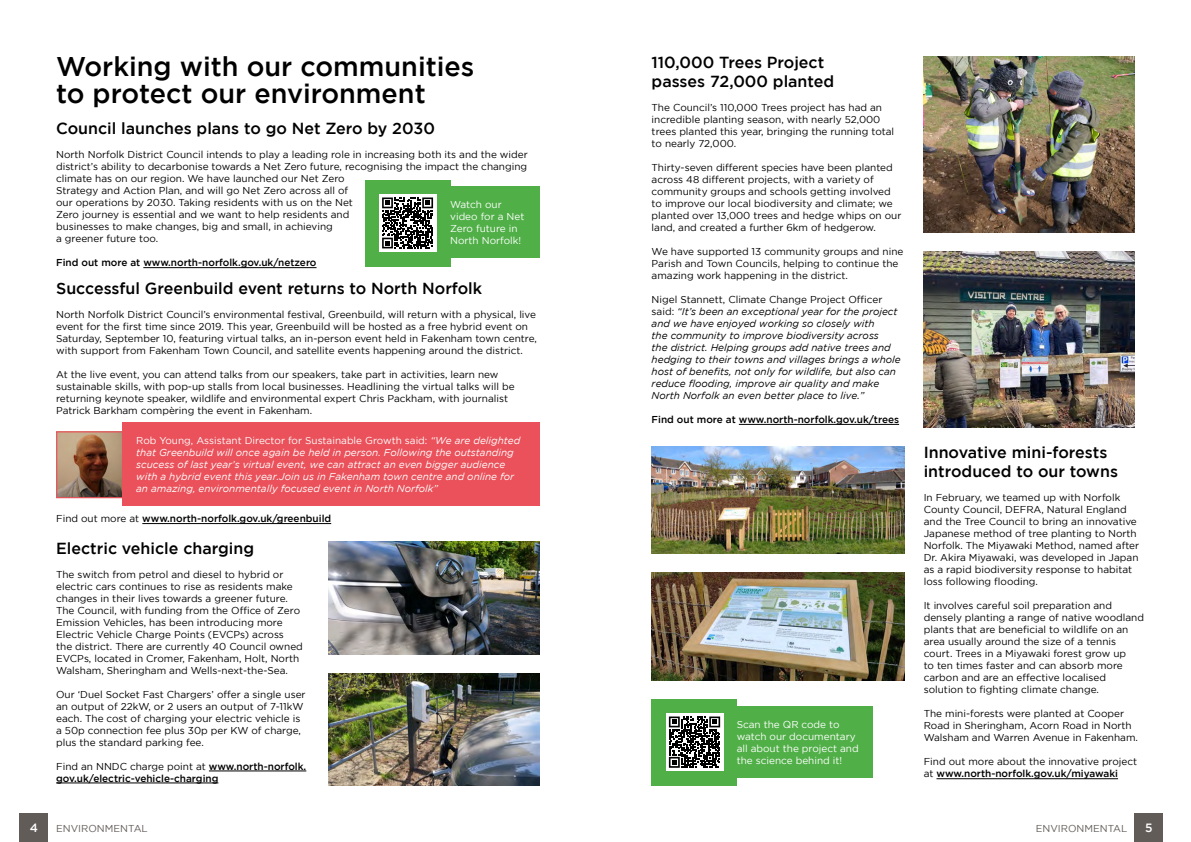
<style>
.page{position:relative;width:1191px;height:842px;background:#fff}
.page>*{position:absolute;margin:0;border:0;box-sizing:border-box;transform-origin:0 0}
.t1{font:500 27px/27.6px "Gotham";color:#000}
.t2{font:500 16px/19.2px "Gotham";color:#000}
.t3{font:500 12px "Gotham";color:#fff}
.t4{font:10px/12px "Gotham";color:#000}
.t5{font:italic 10px/12px "Gotham";color:#000}
.t6{font:italic 10px/12px "Gotham";color:#fff}
.t7{font:500 10px/12px "Gotham";color:#000}
.t8{font:10px/12px "Gotham";color:#fff}
.t9{font:10px "Gotham";color:#625c59}
.s1{font-style:normal}
.s2{font-weight:400}
.s3{font-weight:500}
</style>
<div class="page">
<div style="left:20px;top:814px;width:28px;height:28px;background:#625c59"></div>
<div style="left:1134px;top:814px;width:28px;height:28px;background:#625c59"></div>
<div style="left:722px;top:706px;width:151px;height:72px;background:#50af47"></div>
<div style="left:651px;top:699px;width:85px;height:87px;background:#50af47"></div>
<hr style="left:143px;top:267px;width:173px;height:1px;background:#000">
<hr style="left:142px;top:523px;width:189px;height:1px;background:#000">
<hr style="left:936px;top:778px;width:182px;height:1px;background:#000">
<img style="left:651px;top:573px;width:253px;height:107px">
<img style="left:651px;top:446px;width:253px;height:108px">
<img style="left:923px;top:56px;width:211px;height:176px">
<img style="left:923px;top:251px;width:211px;height:176px">
<hr style="left:209px;top:771px;width:97px;height:1px;background:#000">
<hr style="left:56px;top:783px;width:162px;height:1px;background:#000">
<img style="left:328px;top:542px;width:211px;height:112px">
<img style="left:328px;top:673px;width:211px;height:112px">
<div style="left:436px;top:186px;width:103px;height:72px;background:#50af47"></div>
<div style="left:365px;top:180px;width:85px;height:86px;background:#50af47"></div>
<div style="left:122px;top:423px;width:417px;height:83px;background:#ea515a"></div>
<img style="left:58px;top:433px;width:63px;height:63px">
<div style="left:56px;top:431px;width:67px;height:67px;border:1px solid #ea515a"></div>
<hr style="left:739px;top:424px;width:160px;height:1px;background:#000">
<div style="left:379px;top:194px;width:57px;height:58px;background:#fff"></div>
<svg style="left:382px;top:197px;width:51px;height:51px"></svg>
<div style="left:666px;top:713px;width:57px;height:58px;background:#fff"></div>
<svg style="left:669px;top:716px;width:51px;height:52px"></svg>
<h1 class="t1" style="left:56px;top:52px;width:420px">Working with our communities to protect our environment</h1>
<h2 class="t2" style="left:56px;top:119px;width:380px">Council launches plans to go Net Zero by 2030</h2>
<p class="t4" style="left:56px;top:149px;width:473px">North Norfolk District Council intends to play a leading role in increasing both its and the wider district’s ability to decarbonise towards a Net Zero future, recognising the impact the changing climate has on our region. We have launched our Net Zero<br>Strategy and Action Plan, and will go Net Zero across all of<br>our operations by 2030. Taking residents with us on the Net<br>Zero journey is essential and we want to help residents and<br>businesses to make changes, big and small, in achieving<br>a greener future too.</p>
<p class="t7" style="left:56px;top:257px;width:262px">Find out more at www.north-norfolk.gov.uk/netzero</p>
<h2 class="t2" style="left:56px;top:279px;width:427px">Successful Greenbuild event returns to North Norfolk</h2>
<p class="t4" style="left:56px;top:308px;width:482px">North Norfolk District Council’s environmental festival, Greenbuild, will return with a physical, live event for the first time since 2019. This year, Greenbuild will be hosted as a free hybrid event on Saturday, September 10, featuring virtual talks, an in-person event held in Fakenham town centre, with support from Fakenham Town Council, and satellite events happening around the district.</p>
<p class="t4" style="left:56px;top:368px;width:460px">At the live event, you can attend talks from our speakers, take part in activities, learn new sustainable skills, with pop-up stalls from local businesses. Headlining the virtual talks will be returning keynote speaker, wildlife and environmental expert Chris Packham, with journalist Patrick Barkham compèring the event in Fakenham.</p>
<p class="t8" style="left:450px;top:198px;width:76px">Watch our video for a Net<br>Zero future in<br>North Norfolk!</p>
<p class="t6" style="left:136px;top:435px;width:386px"><span class="s1">Rob Young, Assistant Director for Sustainable Growth said:</span> “We are delighted that Greenbuild will once again be held in person. Following the outstanding scucess of last year’s virtual event, we can attract an even bigger audience with a hybrid event this year.Join us in Fakenham town centre and online for an amazing, environmentally focused event in North Norfolk”</p>
<p class="t7" style="left:56px;top:512px;width:276px"><span class="s2">Find out more at</span> www.north-norfolk.gov.uk/greenbuild</p>
<h2 class="t2" style="left:56px;top:538px;width:199px">Electric vehicle charging</h2>
<p class="t4" style="left:56px;top:568px;width:248px">The switch from petrol and diesel to hybrid or electric cars continues to rise as residents make changes in their lives towards a greener future.<br>The Council, with funding from the Office of Zero Emission Vehicles, has been introducing more Electric Vehicle Charge Points (EVCPs) across<br>the district. There are currently 40 Council owned EVCPs, located in Cromer, Fakenham, Holt, North Walsham, Sheringham and Wells-next-the-Sea.</p>
<p class="t4" style="left:56px;top:688px;width:251px">Our ‘Duel Socket Fast Chargers’ offer a single user an output of 22kW, or 2 users an output of 7-11kW each. The cost of charging your electric vehicle is a 50p connection fee plus 30p per KW of charge, plus the standard parking fee.</p>
<p class="t7" style="left:56px;top:760px;width:252px"><span class="s2">Find an NNDC charge point at</span> www.north-norfolk. gov.uk/electric-vehicle-charging</p>
<h2 class="t2" style="left:651px;top:52px;width:184px">110,000 Trees Project passes 72,000 planted</h2>
<p class="t4" style="left:651px;top:101px;width:244px">The Council’s 110,000 Trees project has had an incredible planting season, with nearly 52,000 trees planted this year, bringing the running total to nearly 72,000.</p>
<p class="t4" style="left:651px;top:161px;width:251px">Thirty-seven different species have been planted across 48 different projects, with a variety of community groups and schools getting involved to improve our local biodiversity and climate; we planted over 13,000 trees and hedge whips on our land, and created a further 6km of hedgerow.</p>
<p class="t4" style="left:651px;top:245px;width:253px">We have supported 13 community groups and nine<br>Parish and Town Councils, helping to continue the amazing work happening in the district.</p>
<p class="t5" style="left:651px;top:293px;width:251px"><span class="s1">Nigel Stannett, Climate Change Project Officer said:</span> “It’s been an exceptional year for the project and we have enjoyed working so closely with<br>the community to improve biodiversity across<br>the district. Helping groups add native trees and hedging to their towns and villages brings a whole host of benefits, not only for wildlife, but also can reduce flooding, improve air quality and make North Norfolk an even better place to live.”</p>
<p class="t7" style="left:651px;top:413px;width:249px">Find out more at www.north-norfolk.gov.uk/trees</p>
<p class="t8" style="left:736px;top:718px;width:124px">Scan the QR code to watch our documentary all about the project and the science behind it!</p>
<h2 class="t2" style="left:923px;top:442px;width:196px">Innovative mini-forests introduced to our towns</h2>
<p class="t4" style="left:923px;top:492px;width:217px">In February, we teamed up with Norfolk County Council, DEFRA, Natural England and the Tree Council to bring an innovative Japanese method of tree planting to North Norfolk. The Miyawaki Method, named after Dr. Akira Miyawaki, was developed in Japan as a rapid biodiversity response to habitat loss following flooding.</p>
<p class="t4" style="left:923px;top:600px;width:222px">It involves careful soil preparation and densely planting a range of native woodland plants that are beneficial to wildlife on an area usually around the size of a tennis court. Trees in a Miyawaki forest grow up<br>to ten times faster and can absorb more carbon and are an effective localised solution to fighting climate change.</p>
<p class="t4" style="left:923px;top:708px;width:216px">The mini-forests were planted at Cooper<br>Road in Sheringham, Acorn Road in North<br>Walsham and Warren Avenue in Fakenham.</p>
<p class="t4" style="left:923px;top:756px;width:215px">Find out more about the innovative project at <span class="s3">www.north-norfolk.gov.uk/miyawaki</span></p>
<p class="t3" style="left:30px;top:821px;width:10px">4</p>
<p class="t3" style="left:1145px;top:821px;width:9px">5</p>
<p class="t9" style="left:56px;top:822px;width:93px">ENVIRONMENTAL</p>
<p class="t9" style="left:1035px;top:822px;width:93px">ENVIRONMENTAL</p>
</div>
